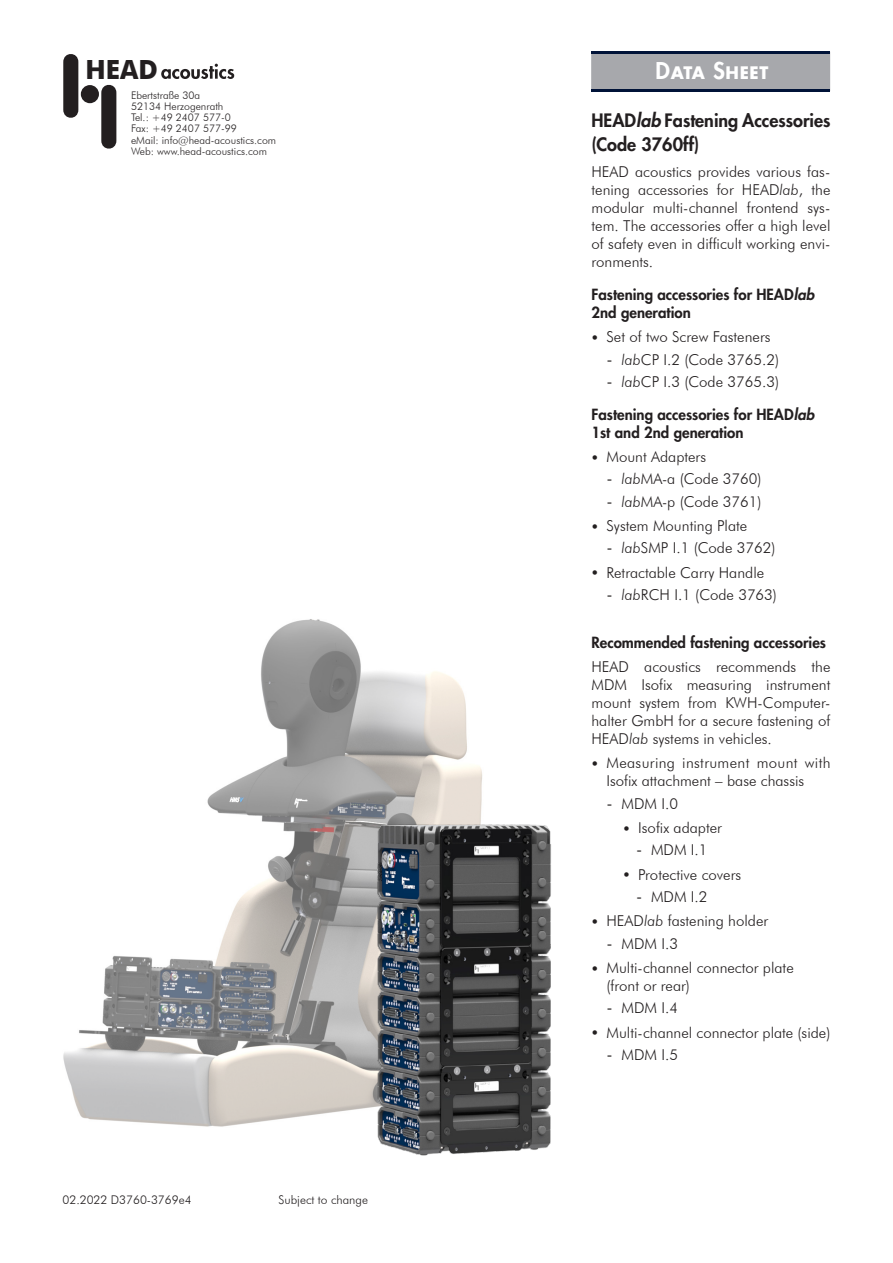
<style>
.page{position:relative;width:893px;height:1263px;background:#fff}
.page>*{position:absolute;margin:0;border:0;box-sizing:border-box;transform-origin:0 0}
.t1{font:700 26.4px "Futura BT";color:#231f20;scale:.96 1}
.t2{font:800 22.5px "Futura";color:#fff}
.t3{font:700 22.5px "Futura";color:#fff}
.Ueberschrift_12_Pkt{font:800 18px/24px "Futura";color:#231f20}
.t4{font:700 16.8px "Futura";letter-spacing:.035em;color:#fff}
.t5{font:700 15.75px "Futura";color:#fff}
.Titel_light{font:300 15px/18px "Futura BT";color:#231f20;text-align:justify}
.Normal_Futura_LT_BT{font:300 15px/18px "Futura BT";color:#231f20;text-align:justify}
.Ueberschrift_10_Pkt{font:800 15px/18px "Futura";color:#231f20}
.Titel_light-2{font:300 15px/18px "Futura BT";letter-spacing:.02em;color:#231f20}
.t6{font:300 12px "Futura BT";color:#231f20}
.t7{font:300 10.5px "Futura BT";color:#231f20}
.s1{font-weight:800;font-size:22.5px}
.s2{font-style:italic}
.s3{font-size:18px}
</style>
<div class="page">
<svg style="left:101px;top:84px;width:15px;height:65px"></svg>
<svg style="left:63px;top:54px;width:15px;height:64px"></svg>
<div style="left:81px;top:85px;width:18px;height:18px;background:#231f20;border-radius:50%"></div>
<svg style="left:161px;top:64px;width:73px;height:15px"></svg>
<div style="left:591px;top:54px;width:239px;height:35px;background:#a7a8ac"></div>
<hr style="left:591px;top:52px;width:239px;height:2px;background:#001338">
<hr style="left:591px;top:89px;width:239px;height:2px;background:#001338">
<img style="left:63px;top:619px;width:419px;height:508px">
<img style="left:365px;top:819px;width:186px;height:337px">
<h1 class="t1" style="left:85px;top:54px;width:77px">HEAD</h1>
<p class="t7" style="left:131px;top:89px;width:71px">Ebertstraße 30a</p>
<p class="t7" style="left:131px;top:100px;width:94px">52134 Herzogenrath</p>
<p class="t7" style="left:131px;top:111px;width:101px">Tel.: +49 2407 577-0</p>
<p class="t7" style="left:131px;top:122px;width:107px">Fax: +49 2407 577-99</p>
<p class="t7" style="left:131px;top:134px;width:147px">eMail: info@head-acoustics.com</p>
<p class="t7" style="left:131px;top:145px;width:138px">Web: www.head-acoustics.com</p>
<p class="t6" style="left:63px;top:1192px;width:131px">02.2022 D3760-3769e4</p>
<p class="t6" style="left:279px;top:1192px;width:91px">Subject to change</p>
<p class="t4" style="left:713px;top:61px;width:57px"><span class="s1">S</span>HEET</p>
<p class="t2" style="left:656px;top:56px;width:16px">D</p>
<p class="t3" style="left:665px;top:58px;width:18px">D</p>
<p class="t4" style="left:671px;top:61px;width:36px">ATA</p>
<p class="t5" style="left:682px;top:65px;width:90px">ATENBLATT</p>
<p class="Ueberschrift_12_Pkt" style="left:591px;top:108px;width:241px">HEAD<span class="s2">lab</span> Fastening Accessories (Code 3760ff)</p>
<p class="Titel_light" style="left:591px;top:163px;width:240px">HEAD acoustics provides various fas&shy;tening accessories for HEAD<span class="s2">lab</span>, the modular multi-channel frontend sys&shy;tem. The accessories offer a high level of safety even in difficult working envi&shy;ronments.</p>
<p class="Ueberschrift_10_Pkt" style="left:591px;top:285px;width:224px">Fastening accessories for HEAD<span class="s2">lab<br></span>2nd generation</p>
<p class="Titel_light" style="left:606px;top:328px;width:165px">Set of two Screw Fasteners</p>
<p class="Titel_light" style="left:606px;top:350px;width:174px"><span class="s3">-</span> <span class="s2">lab</span>CP I.2 (Code 3765.2)</p>
<p class="Titel_light" style="left:606px;top:372px;width:174px"><span class="s3">-</span> <span class="s2">lab</span>CP I.3 (Code 3765.3)</p>
<p class="Ueberschrift_10_Pkt" style="left:591px;top:405px;width:224px">Fastening accessories for HEAD<span class="s2">lab<br></span>1st and 2nd generation</p>
<p class="Titel_light" style="left:606px;top:448px;width:101px">Mount Adapters</p>
<p class="Titel_light" style="left:606px;top:470px;width:156px"><span class="s3">-</span> <span class="s2">lab</span>MA-a (Code 3760)</p>
<p class="Titel_light" style="left:606px;top:492px;width:156px"><span class="s3">-</span> <span class="s2">lab</span>MA-p (Code 3761)</p>
<p class="Titel_light" style="left:606px;top:516px;width:142px">System Mounting Plate</p>
<p class="Titel_light" style="left:606px;top:539px;width:170px"><span class="s3">-</span> <span class="s2">lab</span>SMP I.1 (Code 3762)</p>
<p class="Titel_light" style="left:606px;top:563px;width:159px">Retractable Carry Handle</p>
<p class="Titel_light" style="left:606px;top:585px;width:172px"><span class="s3">-</span> <span class="s2">lab</span>RCH I.1 (Code 3763)</p>
<p class="Ueberschrift_10_Pkt" style="left:591px;top:633px;width:236px">Recommended fastening accessories</p>
<p class="Normal_Futura_LT_BT" style="left:591px;top:658px;width:240px">HEAD acoustics recommends the MDM Isofix measuring instrument mount system from KWH-Computer&shy;halter GmbH for a secure fastening of HEAD<span class="s2">lab</span> systems in vehicles.</p>
<p class="Titel_light-2" style="left:606px;top:754px;width:226px">Measuring instrument mount with<br>Isofix attachment – base chassis</p>
<p class="Titel_light" style="left:606px;top:794px;width:73px"><span class="s3">-</span> MDM I.0</p>
<p class="Titel_light" style="left:638px;top:819px;width:85px">Isofix adapter</p>
<p class="Titel_light" style="left:636px;top:841px;width:73px"><span class="s3">-</span> MDM I.1</p>
<p class="Titel_light" style="left:638px;top:865px;width:104px">Protective covers</p>
<p class="Titel_light" style="left:636px;top:887px;width:73px"><span class="s3">-</span> MDM I.2</p>
<p class="Titel_light" style="left:606px;top:912px;width:163px">HEAD<span class="s2">lab</span> fastening holder</p>
<p class="Titel_light" style="left:606px;top:934px;width:73px"><span class="s3">-</span> MDM I.3</p>
<p class="Titel_light" style="left:606px;top:958px;width:189px">Multi-channel connector plate (front or rear)</p>
<p class="Titel_light" style="left:606px;top:999px;width:73px"><span class="s3">-</span> MDM I.4</p>
<p class="Titel_light" style="left:606px;top:1023px;width:225px">Multi-channel connector plate (side)</p>
<p class="Titel_light" style="left:606px;top:1045px;width:73px"><span class="s3">-</span> MDM I.5</p>
</div>
